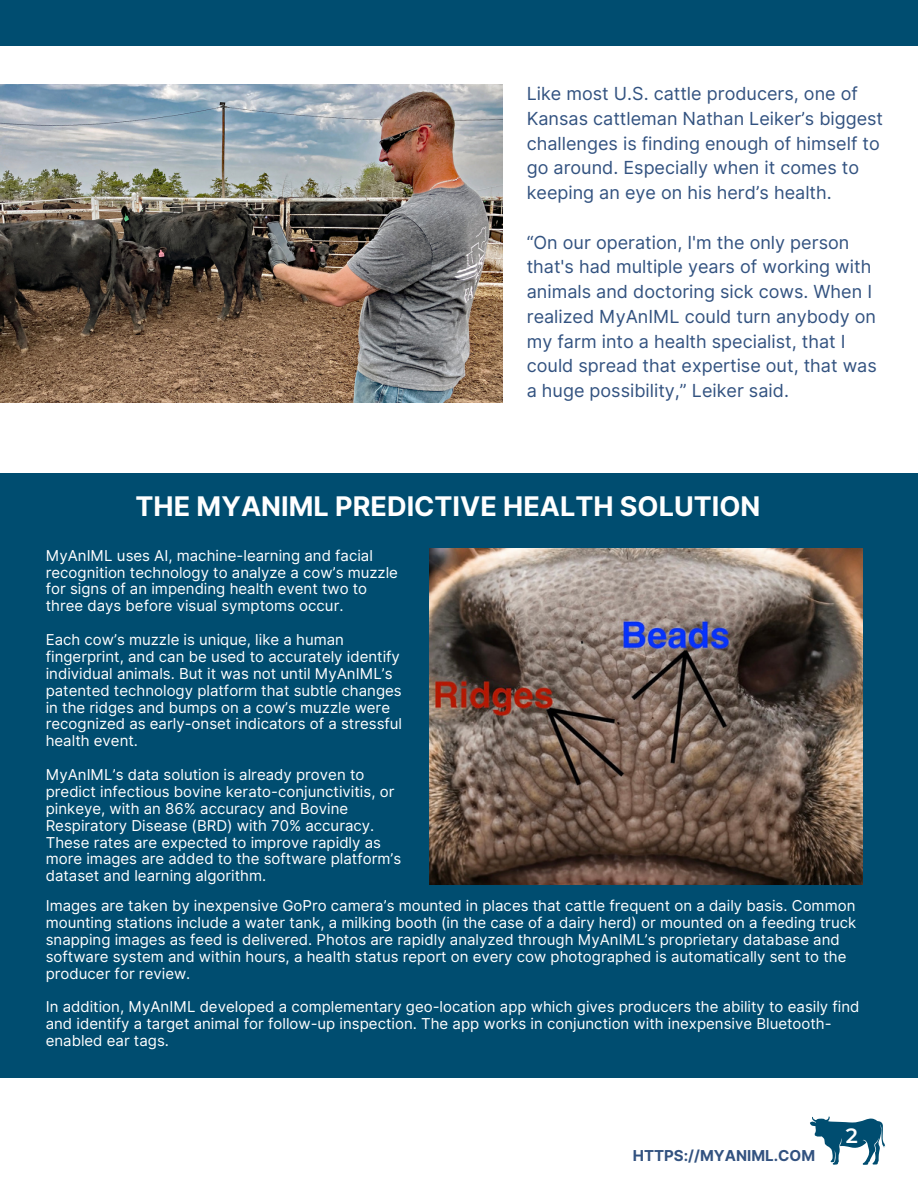
<style>
.page{position:relative;width:918px;height:1188px;background:#fff}
.page>*{position:absolute;margin:0;border:0;box-sizing:border-box;transform-origin:0 0}
.t1{font:700 27px "Inter";color:#fff}
.t2{font:600 20.7px "Montserrat";color:#fff}
.t3{font:18px/24.8px "Inter";color:#325280}
.t4{font:15px/16.8px "Inter";color:#fff}
.t5{font:700 15px "Inter";color:#325280}
</style>
<div class="page">
<div style="left:0;top:0;width:918px;height:46px;background:#004d70"></div>
<div style="left:0;top:473px;width:918px;height:604px;background:#004d70"></div>
<svg style="left:810px;top:1116px;width:75px;height:49px"></svg>
<img style="left:0;top:84px;width:502px;height:318px">
<img style="left:429px;top:548px;width:433px;height:337px">
<p class="t3" style="left:527px;top:81px;width:358px">Like most U.S. cattle producers, one of Kansas cattleman Nathan Leiker’s biggest challenges is finding enough of himself to go around. Especially when it comes to keeping an eye on his herd’s health.</p>
<p class="t3" style="left:527px;top:230px;width:352px">“On our operation, I'm the only person that's had multiple years of working with animals and doctoring sick cows. When I realized MyAnIML could turn anybody on my farm into a health specialist, that I could spread that expertise out, that was a huge possibility,” Leiker said.</p>
<p class="t1" style="left:135px;top:490px;width:626px">THE MYANIML PREDICTIVE HEALTH SOLUTION</p>
<p class="t4" style="left:46px;top:547px;width:354px">MyAnIML uses AI, machine-learning and facial recognition technology to analyze a cow’s muzzle for signs of an impending health event two to three days before visual symptoms occur.</p>
<p class="t4" style="left:46px;top:631px;width:358px">Each cow’s muzzle is unique, like a human fingerprint, and can be used to accurately identify individual animals. But it was not until MyAnIML’s patented technology platform that subtle changes in the ridges and bumps on a cow’s muzzle were recognized as early-onset indicators of a stressful health event.</p>
<p class="t4" style="left:46px;top:766px;width:357px">MyAnIML’s data solution is already proven to predict infectious bovine kerato-conjunctivitis, or pinkeye, with an 86% accuracy and Bovine Respiratory Disease (BRD) with 70% accuracy.<br>These rates are expected to improve rapidly as more images are added to the software platform’s dataset and learning algorithm.</p>
<p class="t4" style="left:46px;top:897px;width:812px">Images are taken by inexpensive GoPro camera’s mounted in places that cattle frequent on a daily basis. Common mounting stations include a water tank, a milking booth (in the case of a dairy herd) or mounted on a feeding truck snapping images as feed is delivered. Photos are rapidly analyzed through MyAnIML’s proprietary database and software system and within hours, a health status report on every cow photographed is automatically sent to the producer for review.</p>
<p class="t4" style="left:46px;top:998px;width:815px">In addition, MyAnIML developed a complementary geo-location app which gives producers the ability to easily find and identify a target animal for follow-up inspection. The app works in conjunction with inexpensive Bluetooth&shy;enabled ear tags.</p>
<p class="t5" style="left:633px;top:1147px;width:184px">HTTPS://MYANIML.COM</p>
<p class="t2" style="left:846px;top:1123px;width:14px">2</p>
</div>
